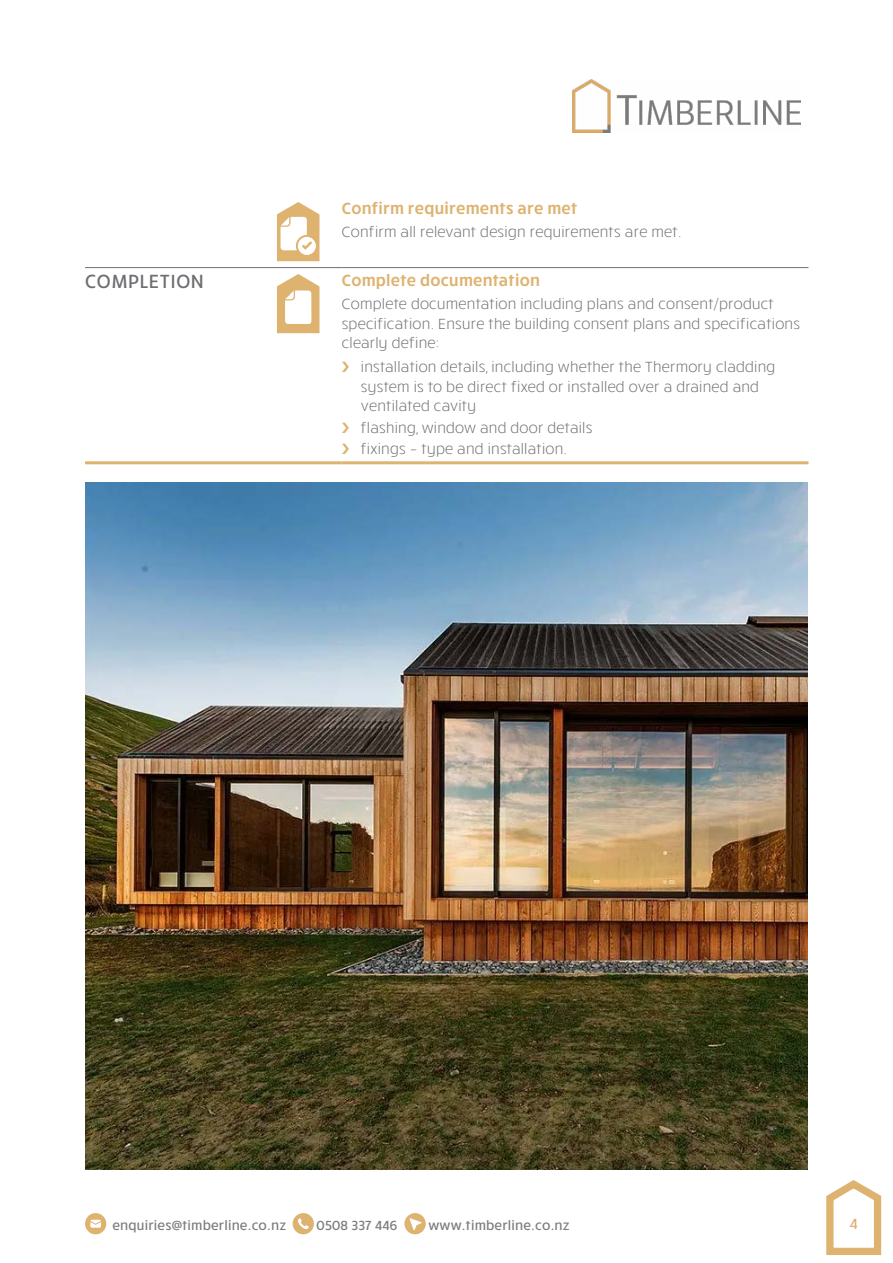
<style>
.page{position:relative;width:893px;height:1263px;background:#fff}
.page>*{position:absolute;margin:0;border:0;box-sizing:border-box;transform-origin:0 0}
.Heading_2_no_number{font:500 19.5px "Ruck Sack";letter-spacing:.025em;color:#6d6e71}
.Heading_3{font:600 16.5px "Ruck Sack";letter-spacing:.015em;color:#deb26f}
.Body_Copy{font:300 15px/19.5px "Ruck Sack";letter-spacing:.015em;color:#6d6e71}
.t1{font:500 15px "Ruck Sack";color:#deb26f}
.t2{font:500 13.5px "Ruck Sack";letter-spacing:.015em;color:#7b7c7f}
</style>
<div class="page">
<svg style="left:826px;top:1180px;width:56px;height:75px"></svg>
<svg style="left:85px;top:1213px;width:21px;height:21px"></svg>
<svg style="left:293px;top:1213px;width:21px;height:21px"></svg>
<svg style="left:404px;top:1213px;width:22px;height:21px"></svg>
<hr style="left:85px;top:461px;width:192px;height:3px;background:#deb26f">
<hr style="left:277px;top:461px;width:65px;height:3px;background:#deb26f">
<hr style="left:342px;top:461px;width:466px;height:3px;background:#deb26f">
<hr style="left:85px;top:267px;width:192px;height:1px;background:#6d6e71">
<hr style="left:277px;top:267px;width:65px;height:1px;background:#6d6e71">
<hr style="left:342px;top:267px;width:466px;height:1px;background:#6d6e71">
<svg style="left:277px;top:202px;width:42px;height:59px"></svg>
<svg style="left:277px;top:274px;width:42px;height:59px"></svg>
<img style="left:85px;top:482px;width:723px;height:687px">
<img style="left:572px;top:80px;width:229px;height:52px">
<p class="Heading_3" style="left:342px;top:197px;width:237px">Confirm requirements are met</p>
<p class="Body_Copy" style="left:342px;top:221px;width:341px">Confirm all relevant design requirements are met.</p>
<p class="Heading_2_no_number" style="left:85px;top:268px;width:120px">COMPLETION</p>
<p class="Heading_3" style="left:342px;top:269px;width:200px">Complete documentation</p>
<p class="Body_Copy" style="left:342px;top:293px;width:460px">Complete documentation including plans and consent/product specification. Ensure the building consent plans and specifications clearly define:</p>
<p class="Body_Copy" style="left:361px;top:356px;width:416px">installation details, including whether the Thermory cladding system is to be direct fixed or installed over a drained and ventilated cavity</p>
<p class="Body_Copy" style="left:361px;top:417px;width:233px">flashing, window and door details</p>
<p class="Body_Copy" style="left:361px;top:438px;width:208px">fixings – type and installation.</p>
<p class="t2" style="left:112px;top:1216px;width:175px">enquiries@timberline.co.nz</p>
<p class="t2" style="left:317px;top:1216px;width:82px">0508 337 446</p>
<p class="t2" style="left:428px;top:1216px;width:143px">www.timberline.co.nz</p>
<p class="t1" style="left:850px;top:1213px;width:9px">4</p>
</div>
